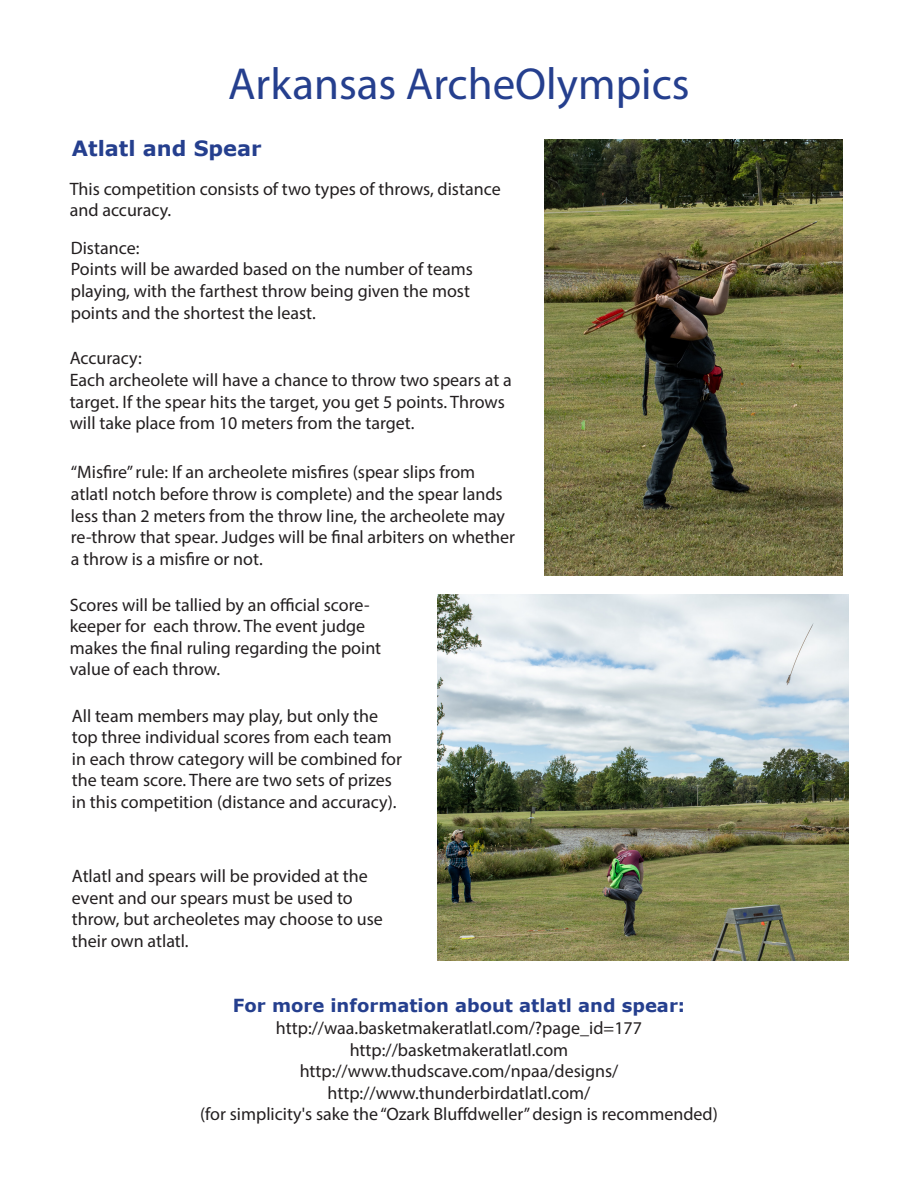
<style>
.page{position:relative;width:918px;height:1188px;background:#fff}
.page>*{position:absolute;margin:0;border:0;box-sizing:border-box;transform-origin:0 0}
.t1{font:45px "Myriad Pro";color:#253f8e}
.t2{font:700 21px "Verdana";color:#253f8e}
.t3{font:18px/21.6px "Myriad Pro";color:#231f20}
.t4{font:700 18px "Verdana";color:#253f8e}
</style>
<div class="page">
<img style="left:544px;top:140px;width:298px;height:435px">
<img style="left:438px;top:594px;width:410px;height:366px">
<h1 class="t1" style="left:230px;top:57px;width:463px">Arkansas ArcheOlympics</h1>
<p class="t2" style="left:72px;top:133px;width:191px">Atlatl and Spear</p>
<p class="t3" style="left:70px;top:178px;width:433px">This competition consists of two types of throws, distance and accuracy.</p>
<p class="t3" style="left:71px;top:237px;width:70px">Distance:</p>
<p class="t3" style="left:71px;top:258px;width:404px">Points will be awarded based on the number of teams</p>
<p class="t3" style="left:71px;top:280px;width:401px">playing, with the farthest throw being given the most</p>
<p class="t3" style="left:71px;top:301px;width:247px">points and the shortest the least.</p>
<p class="t3" style="left:70px;top:347px;width:74px">Accuracy:</p>
<p class="t3" style="left:70px;top:369px;width:444px">Each archeolete will have a chance to throw two spears at a target. If the spear hits the target, you get 5 points. Throws will take place from 10 meters from the target.</p>
<p class="t3" style="left:71px;top:461px;width:446px">“Misfire” rule: If an archeolete misfires (spear slips from atlatl notch before throw is complete) and the spear lands less than 2 meters from the throw line, the archeolete may re-throw that spear. Judges will be final arbiters on whether a throw is a misfire or not.</p>
<p class="t3" style="left:70px;top:594px;width:313px">Scores will be tallied by an official score&shy;keeper for each throw. The event judge makes the final ruling regarding the point value of each throw.</p>
<p class="t3" style="left:72px;top:704px;width:332px">All team members may play, but only the top three individual scores from each team in each throw category will be combined for the team score. There are two sets of prizes in this competition (distance and accuracy).</p>
<p class="t3" style="left:72px;top:865px;width:313px">Atlatl and spears will be provided at the event and our spears must be used to throw, but archeoletes may choose to use their own atlatl.</p>
<p class="t4" style="left:233px;top:993px;width:454px">For more information about atlatl and spear:</p>
<p class="t3" style="left:276px;top:1017px;width:368px">http://waa.basketmakeratlatl.com/?page_id=177</p>
<p class="t3" style="left:350px;top:1038px;width:220px">http://basketmakeratlatl.com</p>
<p class="t3" style="left:300px;top:1060px;width:320px">http://www.thudscave.com/npaa/designs/</p>
<p class="t3" style="left:328px;top:1082px;width:264px">http://www.thunderbirdatlatl.com/</p>
<p class="t3" style="left:200px;top:1103px;width:519px">(for simplicity's sake the “Ozark Bluffdweller” design is recommended)</p>
</div>
